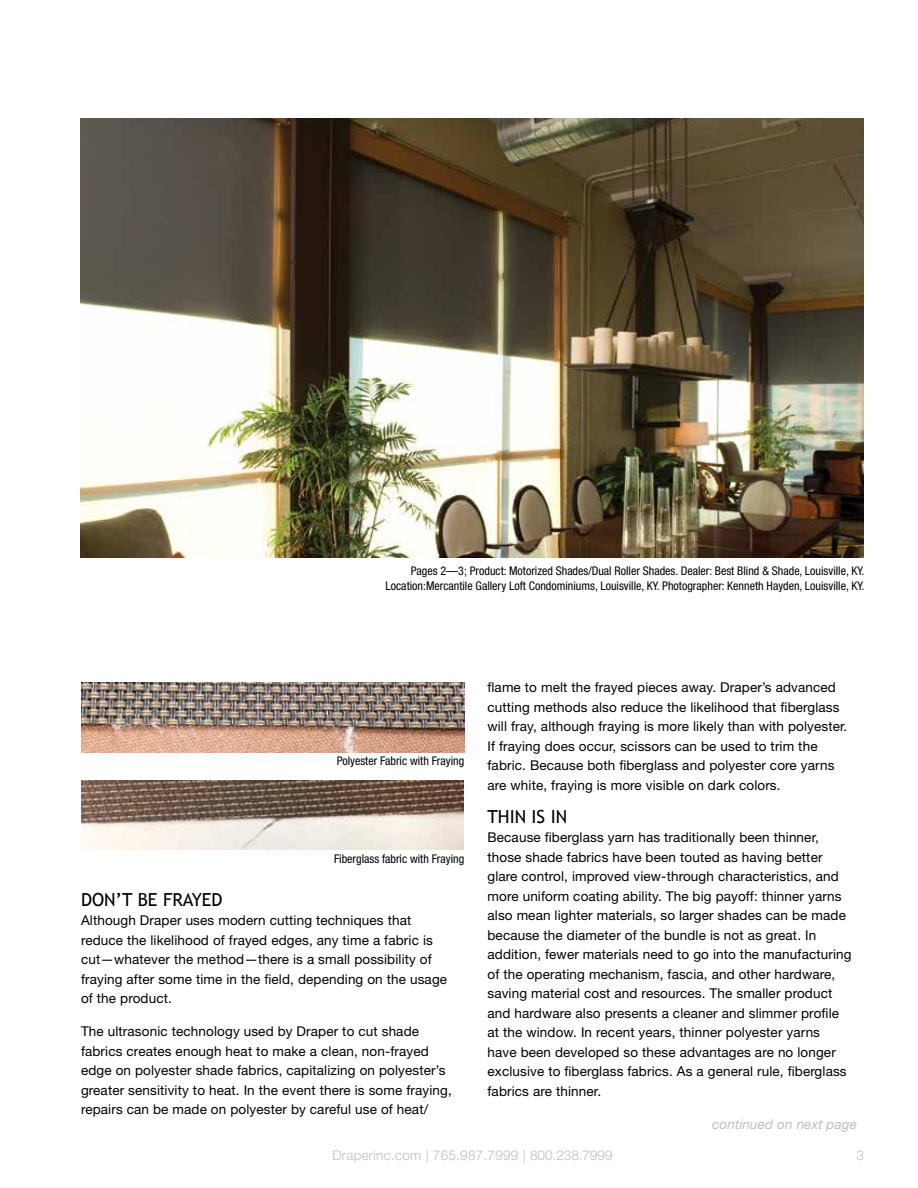
<style>
.page{position:relative;width:918px;height:1188px;background:#fff}
.page>*{position:absolute;margin:0;border:0;box-sizing:border-box;transform-origin:0 0}
.t1{font:18px "Trebuchet MS";color:#000}
.t2{font:13.5px/19.5px "Helvetica Neue LT Std";letter-spacing:.01em;color:#000}
.t3{font:300 13.5px "Helvetica Neue LT Std";letter-spacing:.02em;color:#bcbec0}
.t4{font:italic 13.5px "Helvetica Neue LT Std";letter-spacing:.01em;color:#bcbec0}
.t5{font:condensed 12px/14.4px "Helvetica Neue LT Std";color:#000;text-align:right}
</style>
<div class="page">
<img style="left:81px;top:119px;width:783px;height:439px">
<img style="left:82px;top:683px;width:382px;height:69px">
<img style="left:82px;top:780px;width:381px;height:70px">
<p class="t5" style="left:386px;top:564px;width:480px">Pages 2—3; Product: Motorized Shades/Dual Roller Shades. Dealer: Best Blind &amp; Shade, Louisville, KY.<br>Location:Mercantile Gallery Loft Condominiums, Louisville, KY. Photographer: Kenneth Hayden, Louisville, KY.</p>
<p class="t5" style="left:337px;top:754px;width:129px">Polyester Fabric with Fraying</p>
<p class="t5" style="left:334px;top:851px;width:132px">Fiberglass fabric with Fraying</p>
<h1 class="t1" style="left:81px;top:889px;width:143px">DON’T BE FRAYED</h1>
<p class="t2" style="left:81px;top:910px;width:368px">Although Draper uses modern cutting techniques that reduce the likelihood of frayed edges, any time a fabric is cut—whatever the method—there is a small possibility of fraying after some time in the field, depending on the usage of the product.</p>
<p class="t2" style="left:81px;top:1021px;width:372px">The ultrasonic technology used by Draper to cut shade fabrics creates enough heat to make a clean, non-frayed edge on polyester shade fabrics, capitalizing on polyester’s greater sensitivity to heat. In the event there is some fraying, repairs can be made on polyester by careful use of heat/</p>
<p class="t2" style="left:487px;top:677px;width:361px">flame to melt the frayed pieces away. Draper’s advanced cutting methods also reduce the likelihood that fiberglass will fray, although fraying is more likely than with polyester.<br>If fraying does occur, scissors can be used to trim the fabric. Because both fiberglass and polyester core yarns are white, fraying is more visible on dark colors.</p>
<h1 class="t1" style="left:488px;top:806px;width:81px">THIN IS IN</h1>
<p class="t2" style="left:488px;top:828px;width:366px">Because fiberglass yarn has traditionally been thinner, those shade fabrics have been touted as having better glare control, improved view-through characteristics, and more uniform coating ability. The big payoff: thinner yarns also mean lighter materials, so larger shades can be made because the diameter of the bundle is not as great. In addition, fewer materials need to go into the manufacturing of the operating mechanism, fascia, and other hardware, saving material cost and resources. The smaller product and hardware also presents a cleaner and slimmer profile at the window. In recent years, thinner polyester yarns have been developed so these advantages are no longer exclusive to fiberglass fabrics. As a general rule, fiberglass fabrics are thinner.</p>
<p class="t4" style="left:712px;top:1116px;width:146px">continued on next page</p>
<p class="t3" style="left:332px;top:1147px;width:282px">Draperinc.com | 765.987.7999 | 800.238.7999</p>
<p class="t3" style="left:856px;top:1147px;width:9px">3</p>
</div>
